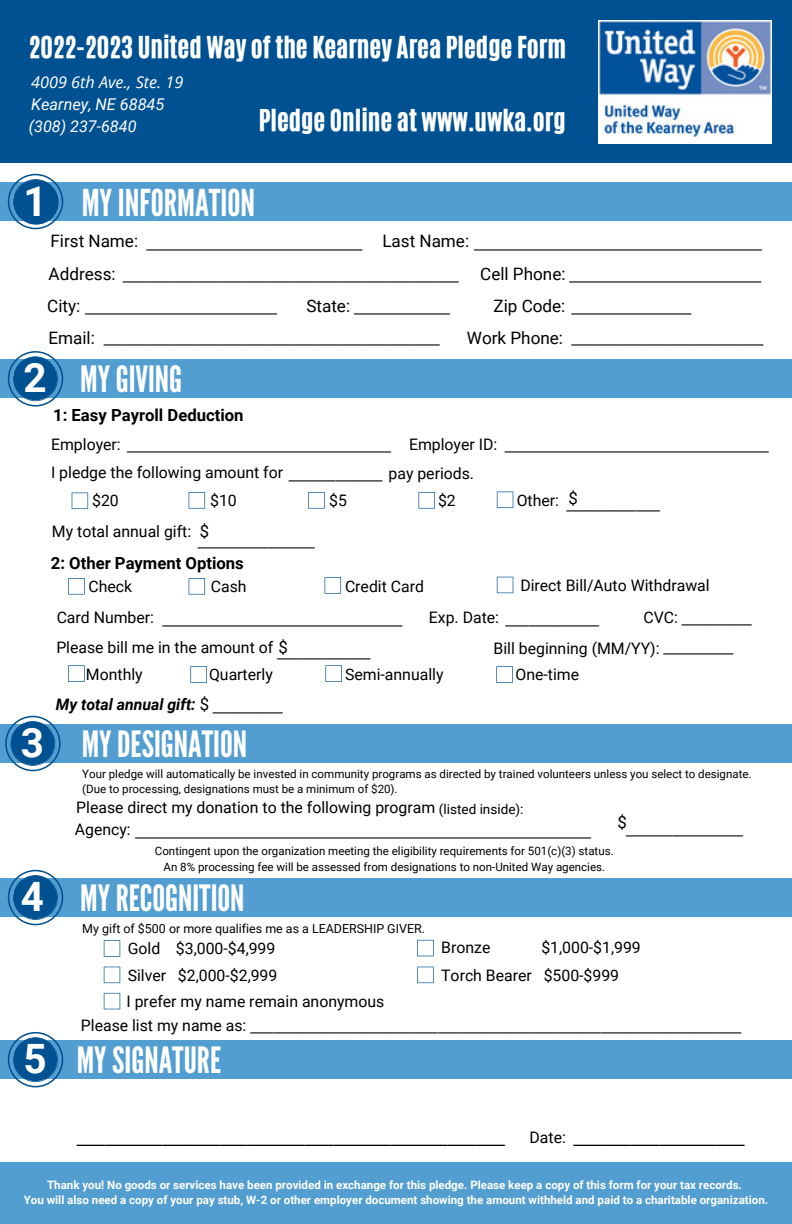
<style>
.page{position:relative;width:792px;height:1224px;background:#fff}
.page>*{position:absolute;margin:0;border:0;box-sizing:border-box;transform-origin:0 0}
.t1{font:45.2px "Allura";color:#000}
.t2{font:700 41.4px "Roboto";color:#fff}
.t3{font:700 40.4px "Roboto";color:#fff}
.t4{font:38px "Allura";color:#000}
.t5{font:37px "Allura";color:#000}
.t6{font:37px "League Gothic";color:#fff}
.t7{font:36.2px "League Gothic";color:#fff}
.t8{font:25.4px "CA Generated";color:#fff}
.t9{font:17.2px/32.2px "Roboto";color:#000}
.t10{font:700 16.6px "Roboto";color:#000}
.t11{font:italic 16.2px/22px "Roboto";color:#fff}
.t12{font:italic 16.2px "Open Sans";color:#fff}
.t13{font:15.8px/27.2px "Roboto";color:#000}
.t14{font:italic 700 15.8px "Roboto";color:#000}
.t15{font:12.4px "Roboto";color:#000}
.t16{font:11.6px/15.4px "Roboto";color:#000}
.t17{font:700 11.6px/15.2px "Roboto";color:#fff;text-align:center}
.s1{font-family:"Allura";font-size:38px}
.s2{font-size:16.6px}
.s3{font-family:"Roboto";font-size:16.6px}
.s4{font-weight:400;font-style:normal;font-size:16.6px}
.s5{font-family:"Roboto";font-weight:700;font-size:40.4px}
.s6{font-size:13.6px}
</style>
<div class="page">
<div style="left:0;top:0;width:792px;height:163px;background:#005191"></div>
<img style="left:599px;top:20px;width:172px;height:123px">
<div style="left:0;top:182px;width:792px;height:39px;background:#539ed0"></div>
<div style="left:0;top:359px;width:792px;height:39px;background:#539ed0"></div>
<svg style="left:8px;top:174px;width:55px;height:55px"></svg>
<div style="left:14px;top:180px;width:45px;height:45px;background:#005191;border-radius:50%"></div>
<svg style="left:8px;top:351px;width:55px;height:56px"></svg>
<div style="left:14px;top:357px;width:43px;height:43px;background:#005191;border-radius:50%"></div>
<div style="left:0;top:724px;width:792px;height:39px;background:#539ed0"></div>
<svg style="left:5px;top:716px;width:56px;height:55px"></svg>
<div style="left:11px;top:722px;width:43px;height:43px;background:#005191;border-radius:50%"></div>
<div style="left:0;top:878px;width:792px;height:39px;background:#539ed0"></div>
<svg style="left:8px;top:870px;width:55px;height:55px"></svg>
<div style="left:14px;top:876px;width:43px;height:43px;background:#005191;border-radius:50%"></div>
<div style="left:0;top:1040px;width:792px;height:39px;background:#539ed0"></div>
<svg style="left:8px;top:1032px;width:55px;height:55px"></svg>
<div style="left:14px;top:1038px;width:43px;height:43px;background:#005191;border-radius:50%"></div>
<svg style="left:72px;top:493px;width:16px;height:16px"></svg>
<svg style="left:189px;top:492px;width:16px;height:17px"></svg>
<svg style="left:308px;top:492px;width:17px;height:17px"></svg>
<svg style="left:419px;top:492px;width:16px;height:17px"></svg>
<svg style="left:497px;top:492px;width:16px;height:16px"></svg>
<svg style="left:68px;top:578px;width:17px;height:17px"></svg>
<svg style="left:189px;top:578px;width:16px;height:17px"></svg>
<svg style="left:325px;top:577px;width:16px;height:17px"></svg>
<svg style="left:497px;top:577px;width:16px;height:16px"></svg>
<svg style="left:68px;top:665px;width:17px;height:17px"></svg>
<svg style="left:190px;top:666px;width:17px;height:17px"></svg>
<svg style="left:325px;top:665px;width:17px;height:17px"></svg>
<svg style="left:496px;top:666px;width:17px;height:17px"></svg>
<svg style="left:104px;top:940px;width:16px;height:17px"></svg>
<svg style="left:104px;top:967px;width:16px;height:16px"></svg>
<svg style="left:104px;top:993px;width:16px;height:16px"></svg>
<svg style="left:417px;top:940px;width:17px;height:16px"></svg>
<svg style="left:417px;top:967px;width:17px;height:16px"></svg>
<div style="left:0;top:1162px;width:792px;height:62px;background:#539ed0"></div>
<h3 class="t8" style="left:29px;top:29px;width:539px">2022-2023 United Way of the Kearney Area Pledge Form</h3>
<p class="t12" style="left:31px;top:71px;width:154px">4009 6th Ave., Ste. 19</p>
<p class="t11" style="left:29px;top:93px;width:137px">Kearney, NE 68845 (308) 237-6840</p>
<h3 class="t8" style="left:259px;top:102px;width:308px">Pledge Online at www.uwka.org</h3>
<h2 class="t2" style="left:24px;top:178px;width:25px">1</h2>
<h3 class="t6" style="left:82px;top:181px;width:175px">MYINFORMATION</h3>
<p class="t9" style="left:47px;top:225px;width:317px">First Name: <span class="s1">_________<br></span>Address:<br>City:</p>
<p class="t9" style="left:382px;top:225px;width:88px">Last Name:</p>
<h3 class="t4" style="left:474px;top:217px;width:290px">____________</h3>
<p class="t9" style="left:480px;top:258px;width:87px">Cell Phone:</p>
<h3 class="t4" style="left:123px;top:249px;width:338px">______________</h3>
<h3 class="t4" style="left:569px;top:249px;width:194px">________</h3>
<h3 class="t4" style="left:85px;top:282px;width:194px">________</h3>
<h3 class="t4" style="left:354px;top:282px;width:98px">____</h3>
<h3 class="t4" style="left:572px;top:282px;width:122px">_____</h3>
<h3 class="t4" style="left:104px;top:312px;width:338px">______________</h3>
<h3 class="t4" style="left:571px;top:312px;width:194px">________</h3>
<p class="t9" style="left:306px;top:290px;width:45px">State:</p>
<p class="t9" style="left:494px;top:290px;width:73px">Zip Code:</p>
<p class="t9" style="left:48px;top:322px;width:48px">Email:</p>
<p class="t9" style="left:467px;top:322px;width:98px">Work Phone:</p>
<h3 class="t3" style="left:24px;top:355px;width:25px">2</h3>
<h3 class="t7" style="left:80px;top:358px;width:104px">MYGIVING</h3>
<p class="t10" style="left:53px;top:406px;width:192px">1: Easy Payroll Deduction</p>
<p class="t13" style="left:51px;top:431px;width:71px">Employer:</p>
<p class="t13" style="left:409px;top:431px;width:90px">Employer ID:</p>
<h3 class="t4" style="left:127px;top:420px;width:266px">___________</h3>
<h3 class="t4" style="left:505px;top:420px;width:266px">___________</h3>
<p class="t13" style="left:51px;top:459px;width:234px">I pledge the following amount for</p>
<p class="t13" style="left:389px;top:460px;width:87px">pay periods.</p>
<h3 class="t5" style="left:289px;top:449px;width:95px">____</h3>
<p class="t13" style="left:92px;top:487px;width:28px">$20</p>
<p class="t13" style="left:210px;top:487px;width:28px">$10</p>
<p class="t13" style="left:329px;top:487px;width:19px">$5</p>
<p class="t13" style="left:438px;top:487px;width:19px">$2</p>
<p class="t13" style="left:517px;top:487px;width:63px">Other: <sup>$</sup></p>
<p class="t13" style="left:52px;top:518px;width:159px">My total annual gift: <span class="s2">$</span></p>
<h3 class="t5" style="left:198px;top:516px;width:118px">_____</h3>
<p class="t10" style="left:51px;top:554px;width:195px">2: Other Payment Options</p>
<h3 class="t5" style="left:567px;top:479px;width:95px">____</h3>
<p class="t13" style="left:88px;top:573px;width:45px">Check</p>
<p class="t13" style="left:211px;top:573px;width:37px">Cash</p>
<p class="t13" style="left:345px;top:573px;width:81px">Credit Card</p>
<p class="t13" style="left:520px;top:572px;width:191px">Direct Bill/Auto Withdrawal</p>
<p class="t13" style="left:57px;top:604px;width:99px">Card Number:</p>
<p class="t13" style="left:429px;top:604px;width:72px">Exp. Date:</p>
<p class="t13" style="left:643px;top:604px;width:36px">CVC:</p>
<p class="t13" style="left:56px;top:634px;width:218px">Please bill me in the amount of</p>
<h3 class="t5" style="left:277px;top:628px;width:95px">_<span class="s3">$</span> ___</h3>
<p class="t13" style="left:494px;top:635px;width:168px">Bill beginning (MM/YY):</p>
<h3 class="t5" style="left:506px;top:594px;width:95px">____</h3>
<h3 class="t5" style="left:682px;top:594px;width:72px">___</h3>
<h3 class="t4" style="left:162px;top:594px;width:242px">__________</h3>
<h3 class="t5" style="left:663px;top:623px;width:72px">___</h3>
<p class="t13" style="left:86px;top:661px;width:58px">Monthly</p>
<p class="t13" style="left:209px;top:661px;width:65px">Quarterly</p>
<p class="t13" style="left:345px;top:661px;width:100px">Semi-annually</p>
<p class="t13" style="left:516px;top:661px;width:65px">One-time</p>
<p class="t14" style="left:56px;top:695px;width:155px">My total annual gift: <span class="s4">$</span></p>
<h3 class="t5" style="left:213px;top:681px;width:72px">___</h3>
<h3 class="t7" style="left:21px;top:723px;width:228px"><span class="s5">3</span> MYDESIGNATION</h3>
<p class="t16" style="left:82px;top:766px;width:671px">Your pledge will automatically be invested in community programs as directed by trained volunteers unless you select to designate. (Due to processing, designations must be a minimum of $20).</p>
<p class="t13" style="left:76px;top:794px;width:449px">Please direct my donation to the following program <span class="s6">(listed inside):</span></p>
<p class="t16" style="left:155px;top:844px;width:460px;text-align:center">Contingent upon the organization meeting the eligibility requirements for 501(c)(3) status.<br>An 8% processing fee will be assessed from designations to non-United Way agencies.</p>
<p class="t13" style="left:75px;top:816px;width:57px">Agency:</p>
<h3 class="t5" style="left:618px;top:805px;width:127px"><sup>$</sup>_____</h3>
<h3 class="t4" style="left:135px;top:806px;width:458px">___________________</h3>
<h3 class="t7" style="left:21px;top:878px;width:225px"><span class="s5">4</span> MYRECOGNITION</h3>
<p class="t15" style="left:82px;top:921px;width:344px">My gift of $500 or more qualifies me as a LEADERSHIP GIVER.</p>
<p class="t13" style="left:441px;top:934px;width:201px;text-indent:100px">$1,000-$1,999<br>Torch Bearer $500-$999</p>
<p class="t13" style="left:128px;top:935px;width:151px">Gold $3,000-$4,999<br>Silver $2,000-$2,999</p>
<p class="t13" style="left:441px;top:934px;width:51px">Bronze</p>
<p class="t13" style="left:81px;top:989px;width:305px;line-height:24px;text-indent:46px">I prefer my name remain anonymous<br>Please list my name as:</p>
<h3 class="t5" style="left:251px;top:1001px;width:493px">_____________________</h3>
<h3 class="t7" style="left:24px;top:1039px;width:199px"><span class="s5">5</span> MYSIGNATURE</h3>
<h1 class="t1" style="left:77px;top:1106px;width:430px">_______________</h1>
<p class="t13" style="left:530px;top:1124px;width:38px">Date:</p>
<h1 class="t1" style="left:573px;top:1107px;width:173px">______</h1>
<p class="t17" style="left:24px;top:1177px;width:746px">Thank you! No goods or services have been provided in exchange for this pledge. Please keep a copy of this form for your tax records.<br>You will also need a copy of your pay stub, W-2 or other employer document showing the amount withheld and paid to a charitable organization.</p>
</div>
